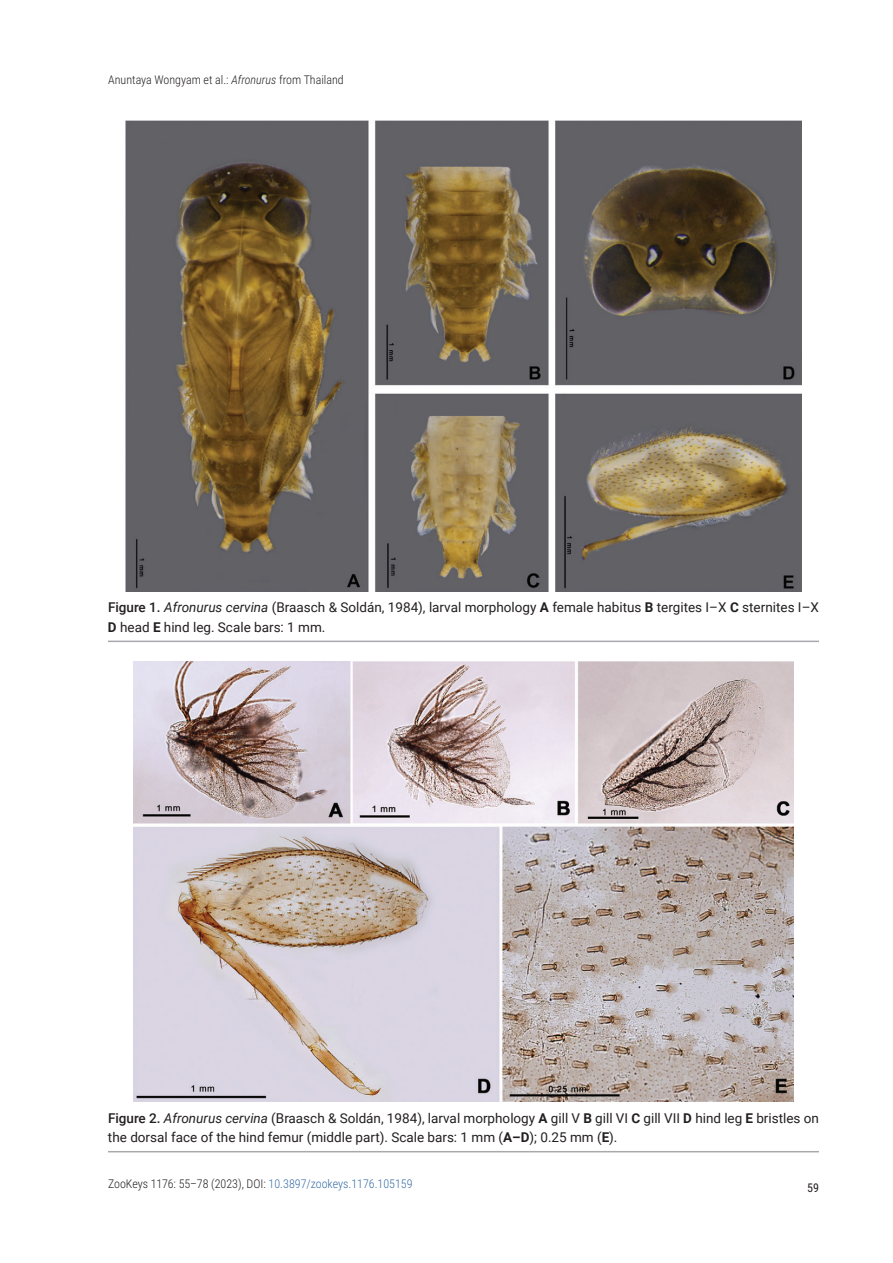
<style>
.page{position:relative;width:893px;height:1263px;background:#fff}
.page>*{position:absolute;margin:0;border:0;box-sizing:border-box;transform-origin:0 0}
.t1{font:13.5px/19.8px "Roboto";color:#231f20}
.t2{font:300 12px "Roboto Condensed";color:#231f20}
.t3{font:12px "Roboto Condensed";color:#231f20}
.s1{font-style:italic}
.s2{font-weight:500}
.s3{font-weight:700}
.s4{color:#376ba5}
</style>
<div class="page">
<img style="left:126px;top:121px;width:675px;height:470px">
<hr style="left:108px;top:641px;width:711px;height:1px;background:#a8a9ad">
<img style="left:134px;top:662px;width:659px;height:440px">
<hr style="left:108px;top:1151px;width:711px;height:1px;background:#a8a9ad">
<p class="t2" style="left:108px;top:71px;width:237px">Anuntaya Wongyam et al.: <span class="s1">Afronurus</span> from Thailand</p>
<p class="t1" style="left:108px;top:597px;width:712px"><span class="s2">Figure 1.</span> <span class="s1">Afronurus cervina</span> (Braasch &amp; Soldán, 1984), larval morphology <span class="s3">A</span> female habitus <span class="s3">B</span> tergites I–X <span class="s3">C</span> sternites I–X<br><span class="s3">D</span> head <span class="s3">E</span> hind leg. Scale bars: 1 mm.</p>
<p class="t1" style="left:108px;top:1107px;width:712px"><span class="s2">Figure 2.</span> <span class="s1">Afronurus cervina</span> (Braasch &amp; Soldán, 1984), larval morphology <span class="s3">A</span> gill V <span class="s3">B</span> gill VI <span class="s3">C</span> gill VII <span class="s3">D</span> hind leg <span class="s3">E</span> bristles on the dorsal face of the hind femur (middle part). Scale bars: 1 mm (<span class="s3">A–D</span>); 0.25 mm (<span class="s3">E</span>).</p>
<p class="t2" style="left:108px;top:1175px;width:306px">ZooKeys 1176: 55–78 (2023), DOI: <span class="s4">10.3897/zookeys.1176.105159</span></p>
<p class="t3" style="left:807px;top:1179px;width:13px">59</p>
</div>
